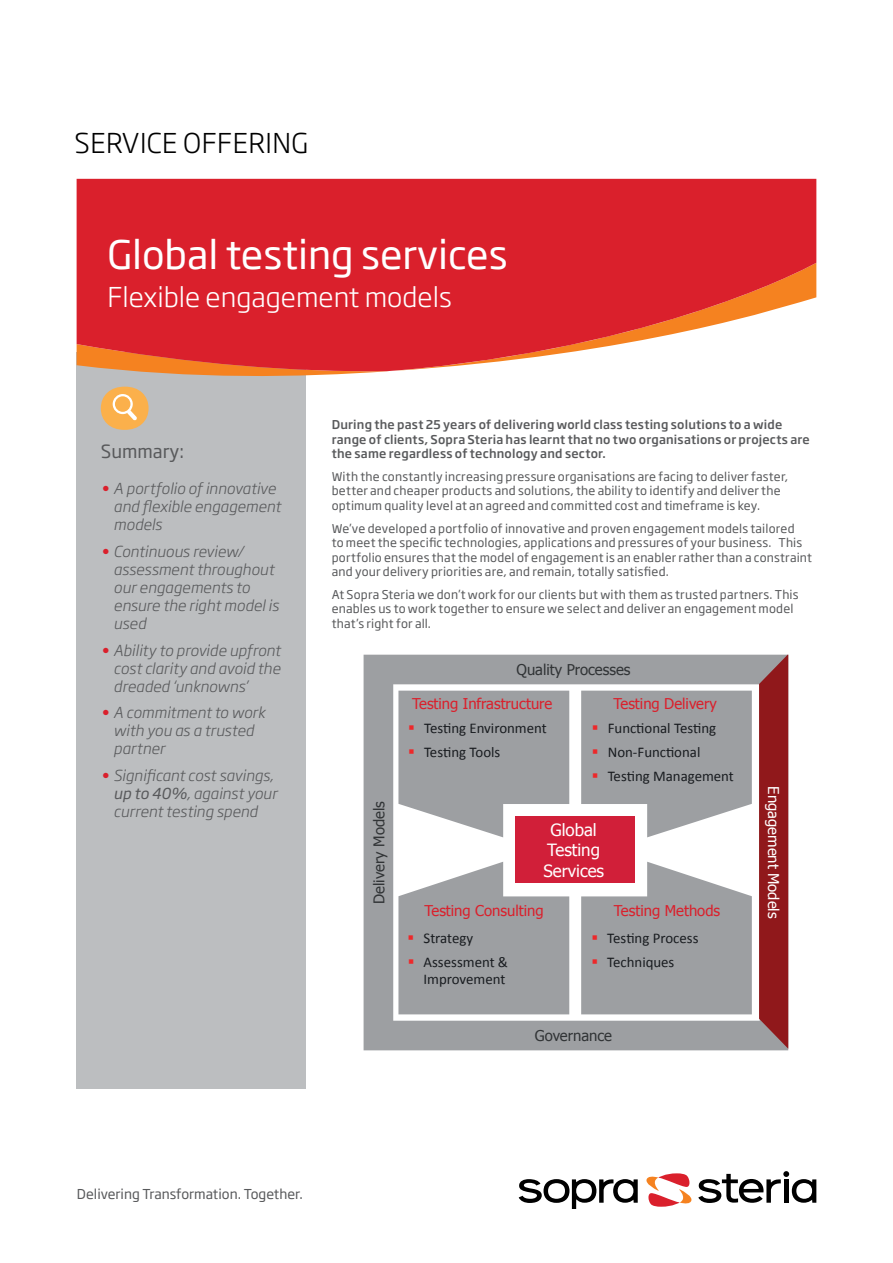
<style>
.page{position:relative;width:893px;height:1263px;background:#fff}
.page>*{position:absolute;margin:0;border:0;box-sizing:border-box;transform-origin:0 0}
.Document_Title{font:39px "Soho Gothic Std";color:#fff}
.Document_Sub-heading{font:300 27px "Soho Gothic Std";color:#fff}
.SUCCESS_STORY{font:300 27px "Soho Gothic Std";letter-spacing:.015em;color:#000}
.Side_Heading_1{font:18px "Soho Gothic Std";color:#58595b}
.t1{font:16.95px/20.2px "Tahoma";color:#fff;text-align:center}
.t2{font:italic 300 15px/18px "Soho Gothic Std";color:#58595b}
.t3{font:14.85px/16.8px "Calibri";letter-spacing:-.005em;color:#191c20;text-align:right}
.t4{font:14.85px "Tahoma";color:#da202c}
.t5{font:14.85px "Tahoma";color:#313436}
.t6{font:14.85px "Tahoma";color:#fff}
.t7{font:13.5px "Soho Gothic Std";color:#58595b}
.Body{font:12px/14.4px "Soho Gothic Std";letter-spacing:.015em;color:#58595b}
.Body-2{font:500 12px/14.4px "Soho Gothic Std";letter-spacing:.015em;color:#58595b}
.s1{color:#da202c}
.s2{font-weight:400}
.s3{color:#ed282a}
</style>
<div class="page">
<div style="left:77px;top:352px;width:229px;height:737px;background:#bcbec0"></div>
<svg style="left:147px;top:372px;width:230px;height:4px"></svg>
<svg style="left:77px;top:179px;width:739px;height:193px;background:#de393e"></svg>
<svg style="left:519px;top:1179px;width:119px;height:30px"></svg>
<svg style="left:646px;top:1171px;width:170px;height:36px"></svg>
<svg style="left:101px;top:387px;width:48px;height:43px"></svg>
<svg style="left:364px;top:655px;width:424px;height:395px;fill:#9d9fa2"></svg>
<svg style="left:759px;top:655px;width:29px;height:394px;background:#912225"></svg>
<p class="SUCCESS_STORY" style="left:75px;top:126px;width:235px">SERVICE OFFERING</p>
<p class="Document_Title" style="left:107px;top:230px;width:402px">Global testing services</p>
<p class="Document_Sub-heading" style="left:107px;top:280px;width:346px">Flexible engagement models</p>
<p class="Side_Heading_1" style="left:101px;top:440px;width:85px">Summary:</p>
<p class="t2" style="left:114px;top:480px;width:169px;text-indent:-13px"><span class="s1">•</span> A portfolio of innovative and flexible engagement models</p>
<p class="t2" style="left:114px;top:543px;width:167px;text-indent:-13px"><span class="s1">•</span> Continuous review/ assessment throughout our engagements to ensure the right model is used</p>
<p class="t2" style="left:114px;top:641px;width:168px;text-align:justify;text-indent:-13px"><span class="s1">•</span> Ability to provide upfront cost clarity and avoid the dreaded ‘unknowns’</p>
<p class="t2" style="left:114px;top:704px;width:153px;text-indent:-13px"><span class="s1">•</span> A commitment to work with you as a trusted partner</p>
<p class="t2" style="left:114px;top:766px;width:165px;text-indent:-13px"><span class="s1">•</span> Significant cost savings, <span class="s2">up to 40%</span>, against your current testing spend</p>
<p class="Body-2" style="left:332px;top:418px;width:480px">During the past 25 years of delivering world class testing solutions to a wide range of clients, Sopra Steria has learnt that no two organisations or projects are the same regardless of technology and sector.</p>
<p class="Body" style="left:332px;top:470px;width:458px">With the constantly increasing pressure organisations are facing to deliver faster, better and cheaper products and solutions, the ability to identify and deliver the optimum quality level at an agreed and committed cost and timeframe is key.</p>
<p class="Body" style="left:332px;top:521px;width:482px">We’ve developed a portfolio of innovative and proven engagement models tailored<br>to meet the specific technologies, applications and pressures of your business. This portfolio ensures that the model of engagement is an enabler rather than a constraint and your delivery priorities are, and remain, totally satisfied.</p>
<p class="Body" style="left:332px;top:587px;width:468px">At Sopra Steria we don’t work for our clients but with them as trusted partners. This enables us to work together to ensure we select and deliver an engagement model that’s right for all.</p>
<p class="t5" style="left:516px;top:660px;width:116px">Quality Processes</p>
<p class="t4" style="left:412px;top:693px;width:142px">Testing Infrastructure</p>
<p class="t4" style="left:613px;top:694px;width:105px">Testing Delivery</p>
<p class="t5" style="left:369px;top:904px;width:104px;rotate:-90deg">Delivery Models</p>
<p class="t3" style="left:408px;top:720px;width:140px"><span class="s3">▪</span> Testing Environment</p>
<p class="t3" style="left:408px;top:744px;width:94px"><span class="s3">▪</span> Testing Tools</p>
<p class="t3" style="left:592px;top:720px;width:126px"><span class="s3">▪</span> Functional Testing</p>
<p class="t3" style="left:592px;top:744px;width:110px"><span class="s3">▪</span> Non-Functional</p>
<p class="t3" style="left:592px;top:768px;width:144px"><span class="s3">▪</span> Testing Management</p>
<p class="t1" style="left:543px;top:819px;width:62px">Global<br>Testing<br>Services</p>
<p class="t4" style="left:424px;top:900px;width:121px">Testing Consulting</p>
<p class="t4" style="left:614px;top:901px;width:108px">Testing Methods</p>
<p class="t3" style="left:408px;top:929px;width:67px"><span class="s3">▪</span> Strategy</p>
<p class="t3" style="left:408px;top:953px;width:102px"><span class="s3">▪</span> Assessment &amp;<br>Improvement</p>
<p class="t3" style="left:591px;top:930px;width:109px"><span class="s3">▪</span> Testing Process</p>
<p class="t3" style="left:591px;top:954px;width:84px"><span class="s3">▪</span> Techniques</p>
<p class="t5" style="left:535px;top:1025px;width:79px">Governance</p>
<p class="t6" style="left:783px;top:786px;width:134px;rotate:90deg">Engagement Models</p>
<p class="t7" style="left:77px;top:1186px;width:227px">Delivering Transformation. Together.</p>
</div>
